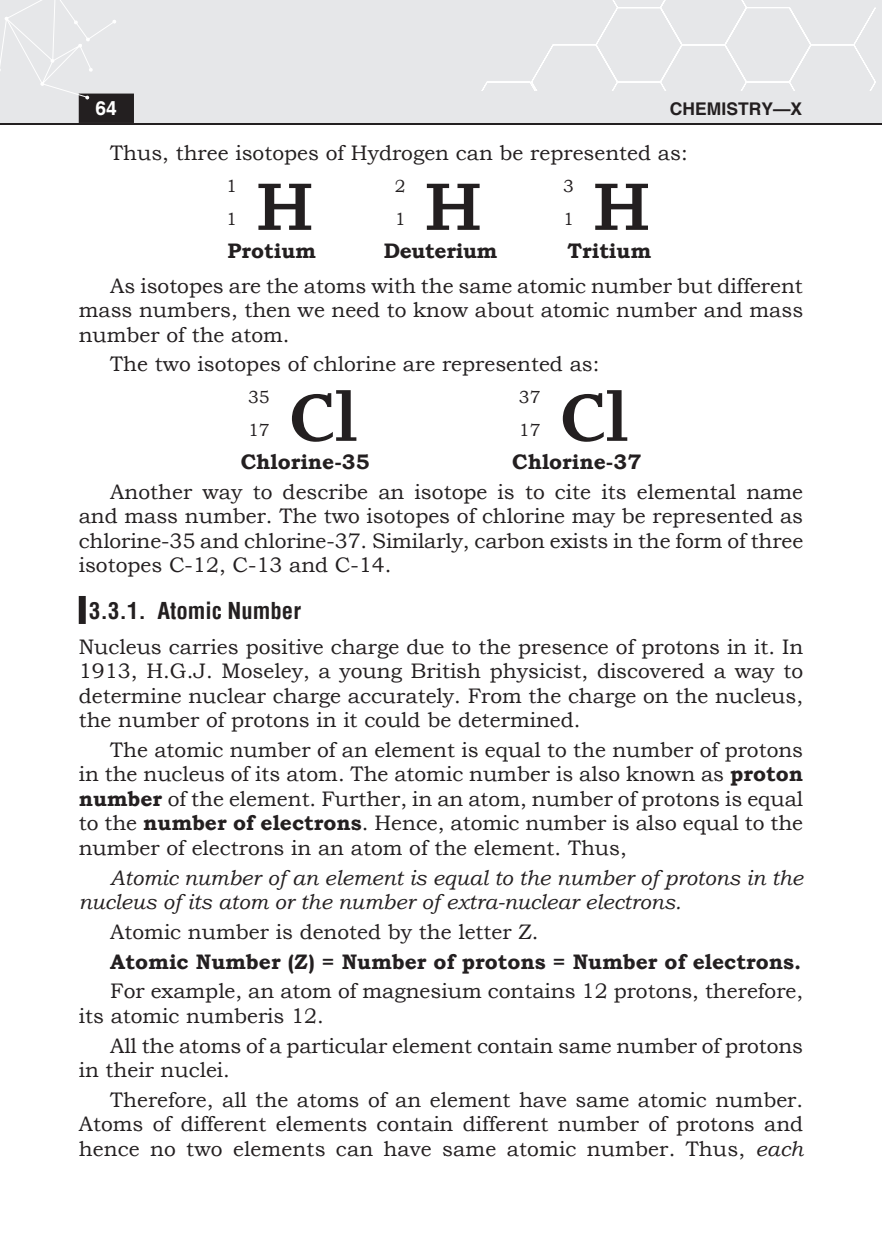
<style>
.page{position:relative;width:882px;height:1260px;background:#fff}
.page>*{position:absolute;margin:0;border:0;box-sizing:border-box;transform-origin:0 0}
.t1{font:700 77px "Joanna";color:#231f20}
.Heading_2{font:700 condensed 22.75px "Helvetica";color:#231f20}
.Body{font:21px/24.5px "Bookman Old Style";color:#231f20;text-align:justify}
.Body_text{font:21px/24.5px "Bookman Old Style";color:#231f20;text-align:justify}
.Body-2{font:italic 21px/24.5px "Bookman Old Style";color:#231f20}
.Body-3{font:700 21px "Bookman Old Style";color:#231f20}
.t2{font:700 19.25px "Helvetica";color:#fff}
.t3{font:17.5px/33.2px "Bookman Old Style";color:#231f20}
.t4{font:700 17.5px "Helvetica";color:#231f20}
.s1{font-weight:700}
.s2{font-style:italic}
</style>
<div class="page">
<div style="left:0;top:0;width:882px;height:124px;background:#e6e7e9"></div>
<hr style="left:0;top:124px;width:882px;height:1px;background:#231f20">
<svg style="left:482px;top:0;width:394px;height:90px"></svg>
<div style="left:80px;top:94px;width:53px;height:28px;background:#231f20"></div>
<div style="left:79px;top:94px;width:55px;height:29px;border:2px solid #231f20"></div>
<svg style="left:0;top:0;width:116px;height:100px"></svg>
<div style="left:79px;top:596px;width:7px;height:28px;background:#231f20"></div>
<p class="t2" style="left:95px;top:96px;width:23px">64</p>
<p class="t4" style="left:670px;top:98px;width:134px">CHEMISTRY—X</p>
<p class="Body" style="left:110px;top:141px;width:579px">Thus, three isotopes of Hydrogen can be represented as:</p>
<p class="t1" style="left:257px;top:160px;width:58px">H</p>
<p class="t1" style="left:425px;top:160px;width:58px">H</p>
<p class="t1" style="left:594px;top:160px;width:58px">H</p>
<p class="t3" style="left:226px;top:169px;width:12px">1<br>1</p>
<p class="t3" style="left:395px;top:169px;width:12px">2<br>1</p>
<p class="t3" style="left:563px;top:169px;width:12px">3<br>1</p>
<p class="Body-3" style="left:228px;top:236px;width:90px">Protium</p>
<p class="Body-3" style="left:384px;top:236px;width:115px">Deuterium</p>
<p class="Body-3" style="left:567px;top:236px;width:85px">Tritium</p>
<p class="Body" style="left:79px;top:273px;width:726px;text-indent:31px">As isotopes are the atoms with the same atomic number but different mass numbers, then we need to know about atomic number and mass number of the atom.</p>
<p class="Body" style="left:110px;top:352px;width:491px">The two isotopes of chlorine are represented as:</p>
<p class="t1" style="left:290px;top:371px;width:70px">Cl</p>
<p class="t1" style="left:560px;top:371px;width:70px">Cl</p>
<p class="t3" style="left:248px;top:380px;width:23px">35<br>17</p>
<p class="t3" style="left:519px;top:380px;width:23px">37<br>17</p>
<p class="Body-3" style="left:241px;top:447px;width:130px">Chlorine-35</p>
<p class="Body-3" style="left:512px;top:447px;width:130px">Chlorine-37</p>
<p class="Body" style="left:79px;top:479px;width:726px;text-indent:32px">Another way to describe an isotope is to cite its elemental name and mass number. The two isotopes of chlorine may be represented as chlorine-35 and chlorine-37. Similarly, carbon exists in the form of three isotopes C-12, C-13 and C-14.</p>
<p class="Heading_2" style="left:89px;top:595px;width:213px">3.3.1. Atomic Number</p>
<p class="Body_text" style="left:79px;top:634px;width:726px">Nucleus carries positive charge due to the presence of protons in it. In 1913, H.G.J. Moseley, a young British physicist, discovered a way to determine nuclear charge accurately. From the charge on the nucleus, the number of protons in it could be determined.</p>
<p class="Body" style="left:79px;top:738px;width:726px;text-indent:32px">The atomic number of an element is equal to the number of protons in the nucleus of its atom. The atomic number is also known as <span class="s1">proton number</span> of the element. Further, in an atom, number of protons is equal to the <span class="s1">number of electrons</span>. Hence, atomic number is also equal to the number of electrons in an atom of the element. Thus,</p>
<p class="Body-2" style="left:79px;top:865px;width:726px;text-indent:32px">Atomic number of an element is equal to the number of protons in the nucleus of its atom or the number of extra-nuclear electrons.</p>
<p class="Body" style="left:110px;top:920px;width:430px">Atomic number is denoted by the letter Z.</p>
<p class="Body-3" style="left:110px;top:946px;width:692px">Atomic Number (Z) = Number of protons = Number of electrons.</p>
<p class="Body" style="left:79px;top:979px;width:726px;text-indent:32px">For example, an atom of magnesium contains 12 protons, therefore, its atomic numberis 12.</p>
<p class="Body" style="left:79px;top:1033px;width:726px;text-indent:32px">All the atoms of a particular element contain same number of protons in their nuclei.</p>
<p class="Body" style="left:79px;top:1088px;width:726px;text-indent:32px">Therefore, all the atoms of an element have same atomic number.<br>Atoms of different elements contain different number of protons and hence no two elements can have same atomic number. Thus, <span class="s2">each</span></p>
</div>
